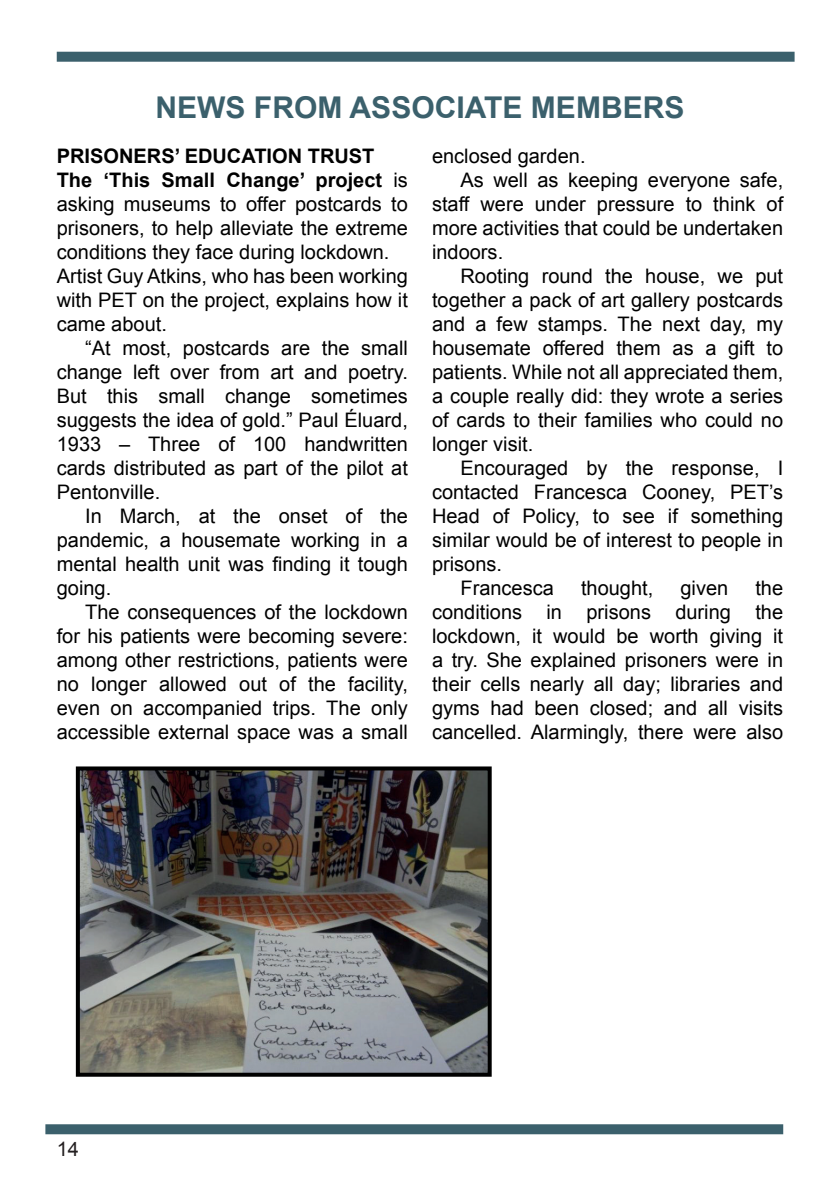
<style>
.page{position:relative;width:840px;height:1191px;background:#fff}
.page>*{position:absolute;margin:0;border:0;box-sizing:border-box;transform-origin:0 0}
.t1{font:700 30px "Arial";color:#3b606c}
.t2{font:20px/24px "Arial";color:#000;text-align:justify}
.t3{font:20px "Arial";color:#231f20}
.s1{font-weight:700}
</style>
<div class="page">
<div style="left:57px;top:52px;width:737px;height:10px;background:#3b606c"></div>
<div style="left:45px;top:1124px;width:737px;height:10px;background:#3b606c"></div>
<img style="left:81px;top:771px;width:405px;height:300px">
<div style="left:76px;top:766px;width:415px;height:310px;border:4px solid #000"></div>
<h1 class="t1" style="left:155px;top:88px;width:530px">NEWS FROM ASSOCIATE MEMBERS</h1>
<p class="t2" style="left:57px;top:144px;width:352px;text-align:left"><span class="s1">PRISONERS’ EDUCATION TRUST The ‘This Small Change’ project</span> is asking museums to offer postcards to prisoners, to help alleviate the extreme conditions they face during lockdown.<br>Artist Guy Atkins, who has been working with PET on the project, explains how it came about.</p>
<p class="t2" style="left:57px;top:336px;width:352px;text-indent:28px">“At most, postcards are the small change left over from art and poetry.<br>But this small change sometimes suggests the idea of gold.” Paul Éluard, 1933 – Three of 100 handwritten cards distributed as part of the pilot at Pentonville.</p>
<p class="t2" style="left:57px;top:504px;width:352px;text-indent:28px">In March, at the onset of the pandemic, a housemate working in a mental health unit was finding it tough going.</p>
<p class="t2" style="left:57px;top:600px;width:352px;text-indent:28px">The consequences of the lockdown for his patients were becoming severe: among other restrictions, patients were no longer allowed out of the facility, even on accompanied trips. The only accessible external space was a small</p>
<p class="t2" style="left:432px;top:144px;width:155px">enclosed garden.</p>
<p class="t2" style="left:460px;top:168px;width:324px">As well as keeping everyone safe,</p>
<p class="t2" style="left:432px;top:192px;width:352px">staff were under pressure to think of</p>
<p class="t2" style="left:432px;top:216px;width:352px">more activities that could be undertaken</p>
<p class="t2" style="left:432px;top:240px;width:73px">indoors.</p>
<p class="t2" style="left:460px;top:264px;width:324px">Rooting round the house, we put</p>
<p class="t2" style="left:432px;top:288px;width:352px">together a pack of art gallery postcards</p>
<p class="t2" style="left:432px;top:312px;width:352px">and a few stamps. The next day, my</p>
<p class="t2" style="left:432px;top:336px;width:352px">housemate offered them as a gift to</p>
<p class="t2" style="left:432px;top:360px;width:352px">patients. While not all appreciated them,</p>
<p class="t2" style="left:432px;top:384px;width:352px">a couple really did: they wrote a series</p>
<p class="t2" style="left:432px;top:408px;width:352px">of cards to their families who could no</p>
<p class="t2" style="left:432px;top:432px;width:103px">longer visit.</p>
<p class="t2" style="left:460px;top:456px;width:324px">Encouraged by the response, I</p>
<p class="t2" style="left:432px;top:480px;width:352px">contacted Francesca Cooney, PET’s</p>
<p class="t2" style="left:432px;top:504px;width:352px">Head of Policy, to see if something</p>
<p class="t2" style="left:432px;top:528px;width:352px">similar would be of interest to people in</p>
<p class="t2" style="left:432px;top:552px;width:72px">prisons.</p>
<p class="t2" style="left:460px;top:576px;width:95px">Francesca</p>
<p class="t2" style="left:580px;top:576px;width:74px">thought,</p>
<p class="t2" style="left:680px;top:576px;width:49px">given</p>
<p class="t2" style="left:432px;top:576px;width:352px;text-indent:323px">the conditions in prisons during the lockdown, it would be worth giving it a try. She explained prisoners were in their cells nearly all day; libraries and gyms had been closed; and all visits cancelled. Alarmingly, there were also</p>
<p class="t3" style="left:57px;top:1136px;width:24px">14</p>
</div>
